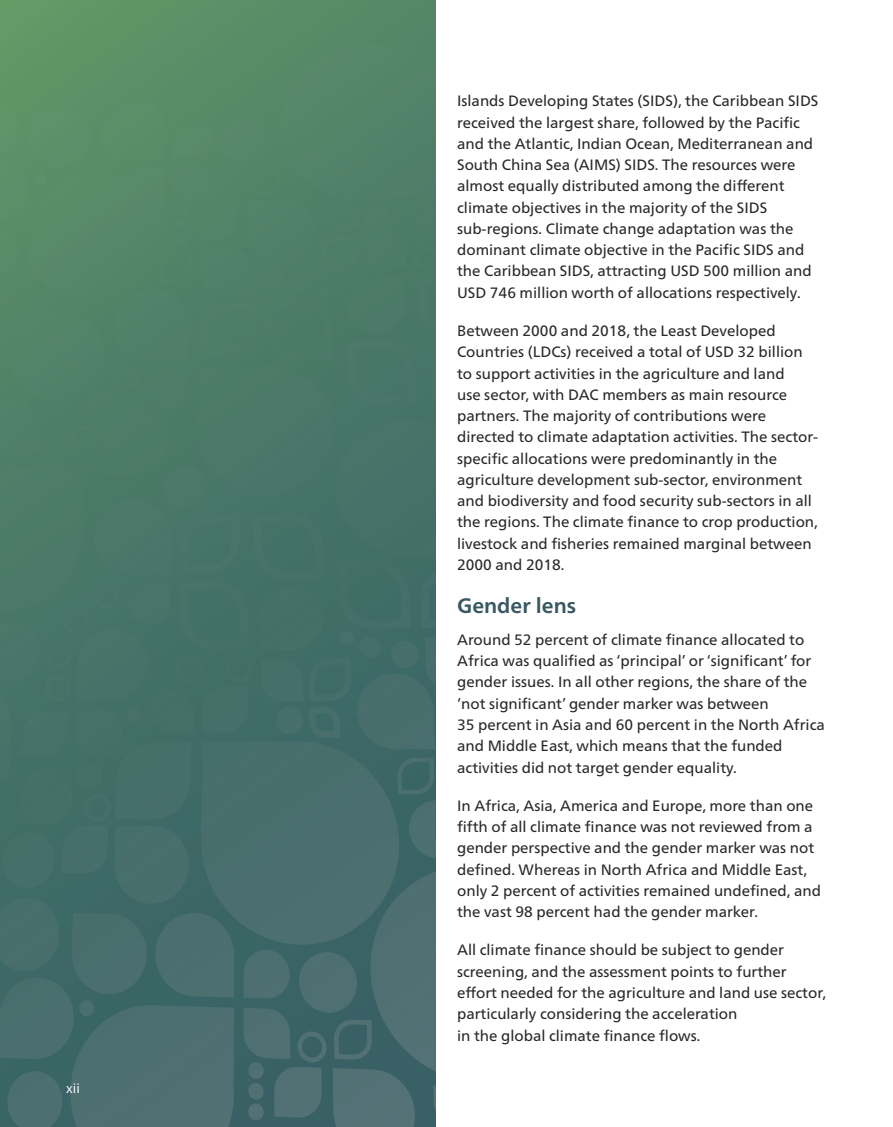
<style>
.page{position:relative;width:893px;height:1127px;background:#fff}
.page>*{position:absolute;margin:0;border:0;box-sizing:border-box;transform-origin:0 0}
.t1{font:700 21px "Frutiger Neue LTCYR";color:#395862}
.t2{font:15px/21.3px "Frutiger Neue LTCYR";color:#292929}
.t3{font:13.5px "Frutiger Neue LTCYR";color:#fff}
</style>
<div class="page">
<div style="left:0;top:0;width:436px;height:1127px;background:linear-gradient(to bottom,#5a8d67,#345d65)"></div>
<div style="left:26px;top:167px;width:139px;height:134px;background:#588869"></div>
<div style="left:280px;top:44px;width:156px;height:156px;background:#548469"></div>
<div style="left:198px;top:366px;width:137px;height:130px;background:#4b7869"></div>
<div style="left:247px;top:199px;width:68px;height:63px;background:#518069"></div>
<div style="left:11px;top:311px;width:93px;height:90px;background:#528369"></div>
<div style="left:114px;top:290px;width:74px;height:70px;background:#518069"></div>
<img style="left:173px;top:122px;width:39px;height:37px">
<div style="left:346px;top:275px;width:60px;height:58px;background:#4c7a69"></div>
<img style="left:149px;top:370px;width:39px;height:38px">
<div style="left:101px;top:411px;width:68px;height:66px;background:#4d7b69"></div>
<div style="left:99px;top:101px;width:67px;height:61px;background:#5b8d69"></div>
<div style="left:29px;top:109px;width:63px;height:59px;background:#5d9069"></div>
<div style="left:0;top:161px;width:30px;height:59px;background:#5c8f69"></div>
<img style="left:416px;top:203px;width:20px;height:41px">
<div style="left:200px;top:247px;width:52px;height:49px;background:#518069"></div>
<img style="left:173px;top:165px;width:39px;height:36px">
<div style="left:198px;top:203px;width:39px;height:39px;background:#548469"></div>
<img style="left:160px;top:251px;width:31px;height:32px">
<img style="left:248px;top:164px;width:32px;height:31px">
<div style="left:320px;top:234px;width:39px;height:39px;background:#4d7d67"></div>
<img style="left:430px;top:357px;width:6px;height:44px">
<div style="left:199px;top:302px;width:56px;height:55px;background:#4e7d67"></div>
<div style="left:347px;top:340px;width:69px;height:64px;background:#487667"></div>
<div style="left:266px;top:299px;width:66px;height:62px;background:#4c7b67"></div>
<img style="left:417px;top:275px;width:19px;height:58px">
<img style="left:330px;top:205px;width:29px;height:25px">
<img style="left:364px;top:233px;width:41px;height:36px">
<svg style="left:176px;top:204px;width:13px;height:42px"></svg>
<img style="left:218px;top:177px;width:24px;height:23px">
<img style="left:413px;top:246px;width:23px;height:24px">
<img style="left:114px;top:366px;width:25px;height:24px">
<img style="left:87px;top:391px;width:25px;height:24px">
<img style="left:72px;top:425px;width:25px;height:25px">
<img style="left:364px;top:205px;width:26px;height:23px">
<img style="left:258px;top:267px;width:25px;height:23px">
<img style="left:292px;top:274px;width:20px;height:18px">
<div style="left:220px;top:119px;width:48px;height:44px;background:#568869"></div>
<img style="left:0;top:229px;width:20px;height:44px">
<img style="left:0;top:105px;width:19px;height:50px">
<svg style="left:35px;top:174px;width:12px;height:11px"></svg>
<img style="left:316px;top:284px;width:14px;height:12px">
<div style="left:0;top:401px;width:38px;height:53px;background:#518069"></div>
<img style="left:0;top:336px;width:2px;height:25px">
<div style="left:0;top:466px;width:85px;height:144px;background:#4d7a69"></div>
<div style="left:162px;top:466px;width:45px;height:43px;background:#4b7869"></div>
<svg style="left:0;top:292px;width:2px;height:18px"></svg>
<img style="left:70px;top:1005px;width:164px;height:122px">
<img style="left:370px;top:871px;width:66px;height:201px">
<img style="left:333px;top:1068px;width:82px;height:59px">
<img style="left:244px;top:950px;width:46px;height:48px">
<img style="left:155px;top:913px;width:79px;height:84px">
<img style="left:72px;top:913px;width:75px;height:81px">
<img style="left:0;top:977px;width:74px;height:82px">
<img style="left:243px;top:1008px;width:47px;height:51px">
<img style="left:274px;top:1067px;width:48px;height:50px">
<img style="left:334px;top:1019px;width:38px;height:40px">
<img style="left:433px;top:1085px;width:3px;height:26px">
<img style="left:248px;top:1103px;width:16px;height:17px">
<img style="left:248px;top:1083px;width:16px;height:16px">
<img style="left:248px;top:1062px;width:16px;height:17px">
<img style="left:297px;top:1031px;width:30px;height:31px">
<img style="left:299px;top:952px;width:58px;height:61px">
<img style="left:7px;top:1071px;width:55px;height:56px">
<div style="left:2px;top:832px;width:53px;height:56px;background:#456f69"></div>
<img style="left:0;top:897px;width:60px;height:74px">
<div style="left:20px;top:770px;width:52px;height:55px;background:#456f69"></div>
<img style="left:79px;top:1000px;width:15px;height:16px">
<img style="left:201px;top:741px;width:198px;height:204px">
<div style="left:335px;top:420px;width:101px;height:135px;background:#467269"></div>
<img style="left:357px;top:673px;width:78px;height:76px">
<div style="left:94px;top:499px;width:77px;height:76px;background:#4b7769"></div>
<div style="left:76px;top:629px;width:72px;height:72px;background:#467269"></div>
<div style="left:261px;top:588px;width:62px;height:63px;background:#446f69"></div>
<div style="left:151px;top:690px;width:43px;height:43px;background:#446f68"></div>
<div style="left:128px;top:583px;width:42px;height:42px;background:#487469"></div>
<div style="left:75px;top:710px;width:47px;height:48px;background:#457069"></div>
<img style="left:114px;top:825px;width:75px;height:79px">
<div style="left:0;top:623px;width:40px;height:58px;background:#497669"></div>
<div style="left:115px;top:742px;width:76px;height:77px;background:#456f6a"></div>
<div style="left:202px;top:686px;width:46px;height:47px;background:#456f69"></div>
<div style="left:22px;top:710px;width:46px;height:46px;background:#467269"></div>
<div style="left:62px;top:825px;width:46px;height:48px;background:#456f6a"></div>
<img style="left:425px;top:637px;width:11px;height:50px">
<img style="left:397px;top:758px;width:37px;height:36px">
<div style="left:309px;top:658px;width:42px;height:43px;background:#3f6c66"></div>
<div style="left:181px;top:515px;width:58px;height:58px;background:#467467"></div>
<img style="left:420px;top:571px;width:16px;height:57px">
<div style="left:254px;top:513px;width:69px;height:67px;background:#447167"></div>
<div style="left:338px;top:560px;width:72px;height:69px;background:#406d66"></div>
<div style="left:180px;top:582px;width:68px;height:68px;background:#437167"></div>
<img style="left:309px;top:707px;width:31px;height:30px">
<div style="left:261px;top:659px;width:42px;height:42px;background:#456f69"></div>
<img style="left:176px;top:656px;width:26px;height:27px">
<img style="left:45px;top:675px;width:26px;height:26px">
<img style="left:84px;top:794px;width:27px;height:28px">
<img style="left:76px;top:763px;width:27px;height:27px">
<img style="left:46px;top:642px;width:26px;height:26px">
<img style="left:93px;top:583px;width:26px;height:25px">
<img style="left:64px;top:609px;width:26px;height:26px">
<img style="left:225px;top:656px;width:27px;height:26px">
<img style="left:276px;top:707px;width:27px;height:27px">
<img style="left:391px;top:641px;width:28px;height:27px">
<img style="left:360px;top:637px;width:21px;height:21px">
<img style="left:409px;top:800px;width:27px;height:58px">
<img style="left:127px;top:708px;width:15px;height:15px">
<img style="left:340px;top:631px;width:15px;height:14px">
<img style="left:0;top:695px;width:12px;height:86px">
<p class="t3" style="left:66px;top:1080px;width:15px">xii</p>
<p class="t2" style="left:457px;top:90px;width:363px">Islands Developing States (SIDS), the Caribbean SIDS received the largest share, followed by the Pacific and the Atlantic, Indian Ocean, Mediterranean and South China Sea (AIMS) SIDS. The resources were almost equally distributed among the different climate objectives in the majority of the SIDS sub-regions. Climate change adaptation was the dominant climate objective in the Pacific SIDS and the Caribbean SIDS, attracting USD 500 million and USD 746 million worth of allocations respectively.</p>
<p class="t2" style="left:457px;top:320px;width:363px">Between 2000 and 2018, the Least Developed Countries (LDCs) received a total of USD 32 billion to support activities in the agriculture and land<br>use sector, with DAC members as main resource partners. The majority of contributions were directed to climate adaptation activities. The sector&shy;specific allocations were predominantly in the agriculture development sub-sector, environment and biodiversity and food security sub-sectors in all the regions. The climate finance to crop production, livestock and fisheries remained marginal between 2000 and 2018.</p>
<h1 class="t1" style="left:457px;top:593px;width:121px">Gender lens</h1>
<p class="t2" style="left:457px;top:629px;width:369px">Around 52 percent of climate finance allocated to Africa was qualified as ‘principal’ or ‘significant’ for gender issues. In all other regions, the share of the ‘not significant’ gender marker was between<br>35 percent in Asia and 60 percent in the North Africa and Middle East, which means that the funded activities did not target gender equality.</p>
<p class="t2" style="left:457px;top:795px;width:365px">In Africa, Asia, America and Europe, more than one fifth of all climate finance was not reviewed from a gender perspective and the gender marker was not defined. Whereas in North Africa and Middle East, only 2 percent of activities remained undefined, and the vast 98 percent had the gender marker.</p>
<p class="t2" style="left:457px;top:939px;width:370px">All climate finance should be subject to gender screening, and the assessment points to further effort needed for the agriculture and land use sector, particularly considering the acceleration<br>in the global climate finance flows.</p>
</div>
